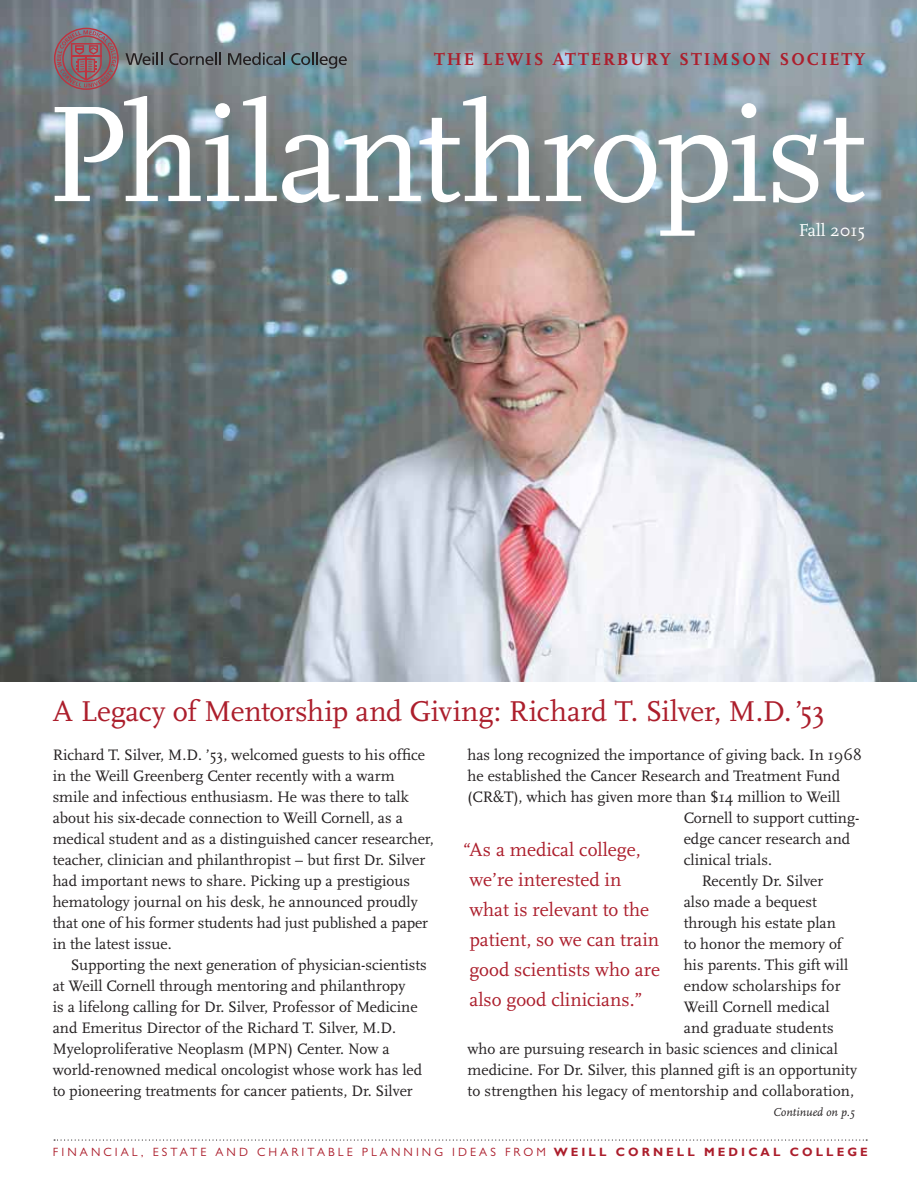
<style>
.page{position:relative;width:917px;height:1187px;background:#fff}
.page>*{position:absolute;margin:0;border:0;box-sizing:border-box;transform-origin:0 0}
.t1{font:142.5px "Scala";letter-spacing:-.02em;color:#fff}
.t2{font:29.85px "Scala";letter-spacing:-.015em;color:#ac1e2c}
.t3{font:19.5px/30px "Scala";color:#ac1e2c}
.t4{font:700 18px "Scala";letter-spacing:.105em;color:#ac1e2c}
.t5{font:18px "Scala";color:#fff}
.t6{font:15.75px/21px "Scala";color:#231f20}
.t7{font:12px "Gill Sans";letter-spacing:.255em;color:#ac1e2c}
.t8{font:italic 12px "Scala";color:#231f20}
.s1{font-weight:700}
</style>
<div class="page">
<img style="left:0;top:0;width:916px;height:681px">
<svg style="left:54px;top:1139px;width:812px;height:1px"></svg>
<svg style="left:54px;top:28px;width:65px;height:62px;background:#8b6871"></svg>
<svg style="left:125px;top:52px;width:37px;height:13px"></svg>
<svg style="left:169px;top:52px;width:52px;height:13px"></svg>
<svg style="left:228px;top:52px;width:57px;height:13px"></svg>
<svg style="left:291px;top:52px;width:56px;height:17px"></svg>
<p class="t4" style="left:434px;top:50px;width:432px">THE LEWIS ATTERBURY STIMSON SOCIETY</p>
<h1 class="t1" style="left:45px;top:82px;width:820px">Philanthropist</h1>
<p class="t5" style="left:798px;top:221px;width:68px">Fall 2015</p>
<h2 class="t2" style="left:53px;top:696px;width:773px">A Legacy of Mentorship and Giving: Richard T. Silver, M.D. ’53</h2>
<p class="t6" style="left:53px;top:744px;width:382px">Richard T. Silver, M.D. ’53, welcomed guests to his office in the Weill Greenberg Center recently with a warm smile and infectious enthusiasm. He was there to talk about his six-decade connection to Weill Cornell, as a medical student and as a distinguished cancer researcher, teacher, clinician and philanthropist – but first Dr. Silver had important news to share. Picking up a prestigious hematology journal on his desk, he announced proudly that one of his former students had just published a paper in the latest issue.</p>
<p class="t6" style="left:53px;top:954px;width:375px;text-indent:18px">Supporting the next generation of physician-scientists at Weill Cornell through mentoring and philanthropy<br>is a lifelong calling for Dr. Silver, Professor of Medicine and Emeritus Director of the Richard T. Silver, M.D.<br>Myeloproliferative Neoplasm (MPN) Center. Now a world-renowned medical oncologist whose work has led to pioneering treatments for cancer patients, Dr. Silver</p>
<p class="t6" style="left:467px;top:744px;width:395px">has long recognized the importance of giving back. In 1968</p>
<p class="t6" style="left:467px;top:765px;width:374px">he established the Cancer Research and Treatment Fund</p>
<p class="t6" style="left:467px;top:786px;width:374px">(CR&amp;T), which has given more than $14 million to Weill</p>
<p class="t6" style="left:683px;top:807px;width:177px">Cornell to support cutting-</p>
<p class="t6" style="left:683px;top:828px;width:168px">edge cancer research and</p>
<p class="t6" style="left:683px;top:849px;width:90px">clinical trials.</p>
<p class="t6" style="left:701px;top:870px;width:123px">Recently Dr. Silver</p>
<p class="t6" style="left:683px;top:891px;width:135px">also made a bequest</p>
<p class="t6" style="left:683px;top:912px;width:154px">through his estate plan</p>
<p class="t6" style="left:683px;top:933px;width:160px">to honor the memory of</p>
<p class="t6" style="left:683px;top:954px;width:166px">his parents. This gift will</p>
<p class="t6" style="left:683px;top:975px;width:158px">endow scholarships for</p>
<p class="t6" style="left:683px;top:996px;width:148px">Weill Cornell medical</p>
<p class="t6" style="left:683px;top:1017px;width:151px">and graduate students</p>
<p class="t6" style="left:467px;top:1038px;width:372px">who are pursuing research in basic sciences and clinical</p>
<p class="t6" style="left:467px;top:1059px;width:391px">medicine. For Dr. Silver, this planned gift is an opportunity</p>
<p class="t6" style="left:467px;top:1080px;width:388px">to strengthen his legacy of mentorship and collaboration,</p>
<p class="t3" style="left:469px;top:834px;width:192px;text-indent:-6px">“ As a medical college, we’re interested in what is relevant to the patient, so we can train good scientists who are also good clinicians.”</p>
<p class="t8" style="left:773px;top:1105px;width:83px">Continued on p.5</p>
<p class="t7" style="left:53px;top:1147px;width:816px">FINANCIAL, ESTATE AND CHARITABLE PLANNING IDEAS FROM <span class="s1">WEILL CORNELL MEDICAL COLLEGE</span></p>
</div>
